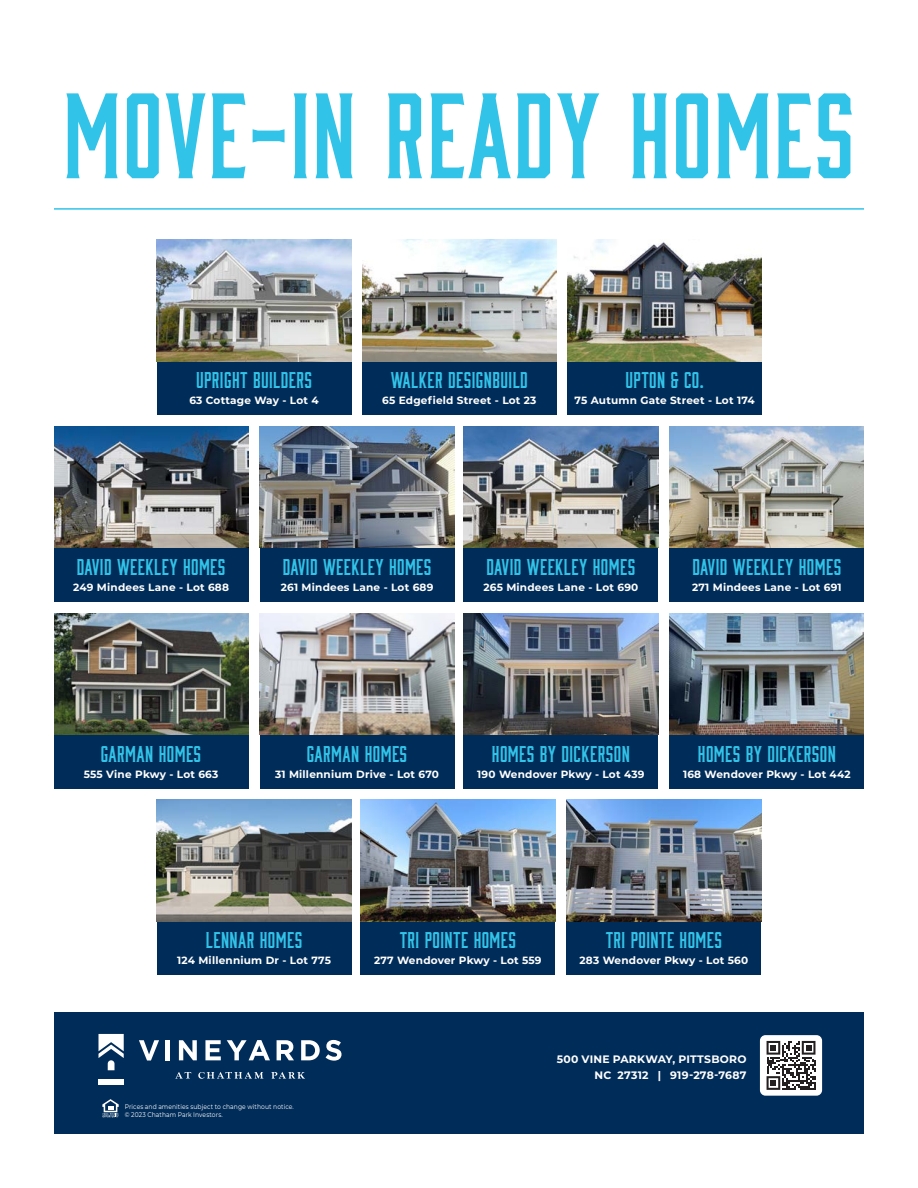
<style>
.page{position:relative;width:918px;height:1188px;background:#fff}
.page>*{position:absolute;margin:0;border:0;box-sizing:border-box;transform-origin:0 0}
.BUILDERS{font:111.75px "Bourbon";letter-spacing:.02em;color:#32c3e8}
.BUILDERS-2{font:21px "Bourbon";letter-spacing:.02em;color:#32c3e8}
.t1{font:700 10.8px/16.2px "Montserrat";letter-spacing:.02em;color:#fff;text-align:right}
.BUILDERS-3{font:700 10.5px "Montserrat";letter-spacing:.02em;color:#fff}
.t2{font:6.75px/8.1px "Montserrat";letter-spacing:.015em;color:#fff;scale:.89 1}
</style>
<div class="page">
<div style="left:54px;top:548px;width:194px;height:54px;background:#002c59"></div>
<img style="left:54px;top:426px;width:194px;height:122px">
<div style="left:362px;top:361px;width:194px;height:54px;background:#002c59"></div>
<img style="left:362px;top:240px;width:194px;height:121px">
<div style="left:157px;top:361px;width:194px;height:54px;background:#002c59"></div>
<img style="left:157px;top:240px;width:194px;height:121px">
<div style="left:568px;top:361px;width:194px;height:54px;background:#002c59"></div>
<img style="left:568px;top:240px;width:194px;height:121px">
<div style="left:260px;top:548px;width:194px;height:54px;background:#002c59"></div>
<img style="left:260px;top:426px;width:194px;height:122px">
<div style="left:464px;top:548px;width:194px;height:54px;background:#002c59"></div>
<img style="left:464px;top:426px;width:194px;height:122px">
<div style="left:670px;top:548px;width:194px;height:54px;background:#002c59"></div>
<img style="left:670px;top:426px;width:194px;height:122px">
<div style="left:54px;top:735px;width:194px;height:54px;background:#002c59"></div>
<img style="left:54px;top:613px;width:194px;height:122px">
<div style="left:260px;top:735px;width:194px;height:54px;background:#002c59"></div>
<img style="left:260px;top:613px;width:194px;height:122px">
<div style="left:670px;top:735px;width:194px;height:54px;background:#002c59"></div>
<img style="left:670px;top:613px;width:194px;height:122px">
<div style="left:464px;top:735px;width:194px;height:54px;background:#002c59"></div>
<img style="left:464px;top:613px;width:194px;height:122px">
<div style="left:54px;top:1013px;width:810px;height:121px;background:#002c59"></div>
<svg style="left:102px;top:1099px;width:17px;height:18px"></svg>
<svg style="left:139px;top:1040px;width:20px;height:21px"></svg>
<hr style="left:166px;top:1040px;width:4px;height:20px;background:#fff">
<svg style="left:179px;top:1040px;width:18px;height:20px"></svg>
<svg style="left:205px;top:1040px;width:16px;height:20px"></svg>
<svg style="left:227px;top:1040px;width:43px;height:20px"></svg>
<svg style="left:277px;top:1040px;width:17px;height:20px"></svg>
<svg style="left:301px;top:1040px;width:19px;height:20px"></svg>
<svg style="left:326px;top:1040px;width:16px;height:21px"></svg>
<svg style="left:175px;top:1072px;width:16px;height:7px"></svg>
<svg style="left:198px;top:1072px;width:65px;height:7px"></svg>
<svg style="left:271px;top:1072px;width:34px;height:7px"></svg>
<div style="left:99px;top:1080px;width:25px;height:5px;background:#fff"></div>
<svg style="left:99px;top:1034px;width:25px;height:36px"></svg>
<div style="left:760px;top:1035px;width:62px;height:61px;border:5px solid #fff;border-radius:3px"></div>
<div style="left:763px;top:1037px;width:56px;height:57px;background:#fff"></div>
<svg style="left:767px;top:1041px;width:48px;height:49px"></svg>
<hr style="left:54px;top:208px;width:810px;height:2px;background:#32c3e8">
<div style="left:361px;top:921px;width:194px;height:54px;background:#002c59"></div>
<img style="left:361px;top:800px;width:194px;height:121px">
<div style="left:157px;top:921px;width:194px;height:54px;background:#002c59"></div>
<img style="left:157px;top:800px;width:194px;height:121px">
<div style="left:567px;top:921px;width:194px;height:54px;background:#002c59"></div>
<img style="left:567px;top:800px;width:194px;height:121px">
<p class="BUILDERS" style="left:63px;top:67px;width:793px">MOVE-IN READY HOMES</p>
<p class="BUILDERS-2" style="left:196px;top:367px;width:118px">UPRIGHT BUILDERS</p>
<p class="BUILDERS-3" style="left:189px;top:393px;width:131px">63 Cottage Way - Lot 4</p>
<p class="BUILDERS-2" style="left:391px;top:367px;width:139px">WALKER DESIGNBUILD</p>
<p class="BUILDERS-3" style="left:382px;top:393px;width:156px">65 Edgefield Street - Lot 23</p>
<p class="BUILDERS-2" style="left:626px;top:367px;width:80px">UPTON &amp; CO.</p>
<p class="BUILDERS-3" style="left:575px;top:393px;width:181px">75 Autumn Gate Street - Lot 174</p>
<p class="BUILDERS-2" style="left:77px;top:554px;width:150px">DAVID WEEKLEY HOMES</p>
<p class="BUILDERS-3" style="left:73px;top:579px;width:157px">249 Mindees Lane - Lot 688</p>
<p class="BUILDERS-2" style="left:283px;top:554px;width:150px">DAVID WEEKLEY HOMES</p>
<p class="BUILDERS-3" style="left:281px;top:579px;width:154px">261 Mindees Lane - Lot 689</p>
<p class="BUILDERS-2" style="left:487px;top:554px;width:150px">DAVID WEEKLEY HOMES</p>
<p class="BUILDERS-3" style="left:483px;top:579px;width:156px">265 Mindees Lane - Lot 690</p>
<p class="BUILDERS-2" style="left:693px;top:554px;width:150px">DAVID WEEKLEY HOMES</p>
<p class="BUILDERS-3" style="left:692px;top:579px;width:151px">271 Mindees Lane - Lot 691</p>
<p class="BUILDERS-2" style="left:101px;top:741px;width:102px">GARMAN HOMES</p>
<p class="BUILDERS-3" style="left:84px;top:766px;width:136px">555 Vine Pkwy - Lot 663</p>
<p class="BUILDERS-2" style="left:307px;top:741px;width:102px">GARMAN HOMES</p>
<p class="BUILDERS-3" style="left:275px;top:766px;width:166px">31 Millennium Drive - Lot 670</p>
<p class="BUILDERS-2" style="left:492px;top:741px;width:139px">HOMES BY DICKERSON</p>
<p class="BUILDERS-3" style="left:477px;top:766px;width:169px">190 Wendover Pkwy - Lot 439</p>
<p class="BUILDERS-2" style="left:698px;top:741px;width:139px">HOMES BY DICKERSON</p>
<p class="BUILDERS-3" style="left:683px;top:766px;width:169px">168 Wendover Pkwy - Lot 442</p>
<p class="BUILDERS-2" style="left:206px;top:927px;width:98px">LENNAR HOMES</p>
<p class="BUILDERS-3" style="left:177px;top:953px;width:155px">124 Millennium Dr - Lot 775</p>
<p class="t2" style="left:125px;top:1103px;width:192px">Prices and amenities subject to change without notice. © 2023 Chatham Park Investors.</p>
<p class="BUILDERS-2" style="left:400px;top:927px;width:118px">TRI POINTE HOMES</p>
<p class="BUILDERS-3" style="left:374px;top:953px;width:169px">277 Wendover Pkwy - Lot 559</p>
<p class="BUILDERS-2" style="left:606px;top:927px;width:118px">TRI POINTE HOMES</p>
<p class="BUILDERS-3" style="left:580px;top:953px;width:170px">283 Wendover Pkwy - Lot 560</p>
<p class="t1" style="left:557px;top:1050px;width:191px">500 VINE PARKWAY, PITTSBORO<br>NC 27312 | 919-278-7687</p>
</div>
